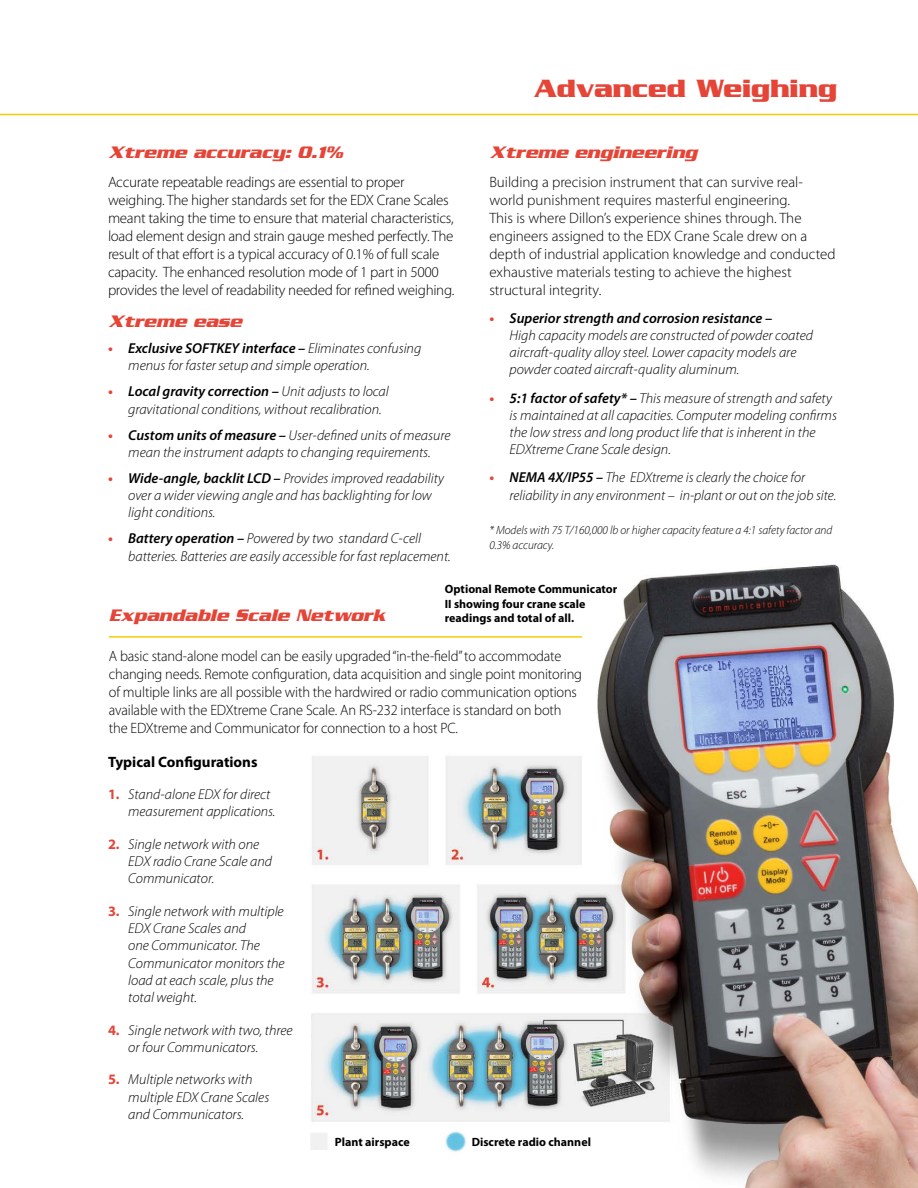
<style>
.page{position:relative;width:918px;height:1188px;background:#fff}
.page>*{position:absolute;margin:0;border:0;box-sizing:border-box;transform-origin:0 0}
.t1{font:700 27px "Serpentine ICG";color:#e54437}
.t2{font:italic 700 18px "Serpentine ICG";color:#e54437}
.Body_copy{font:300 15px/18px "Myriad Pro";letter-spacing:-.01em;color:#000}
.Body_copy-2{font:300 15px/18px "Myriad Pro";letter-spacing:-.01em;color:#000;scale:.96 1}
.Body_copy-3{font:700 15px "Myriad Pro";color:#000}
.t3{font:italic 300 14.4px/17.2px "Myriad Pro";color:#000}
.t4{font:700 12px/14.4px "Myriad Pro";color:#000}
.Body_copy-4{font:italic 300 12px/14.4px "Myriad Pro";color:#000}
.s1{font-weight:700;font-style:normal;color:#e54437}
.s2{font-weight:600}
</style>
<div class="page">
<hr style="left:0;top:114px;width:918px;height:1px;background:#f5cc0a">
<img style="left:108px;top:564px;width:810px;height:624px">
<hr style="left:109px;top:636px;width:473px;height:2px;background:#f5cc0a">
<p class="t2" style="left:108px;top:142px;width:237px">Xtreme accuracy: 0.1%</p>
<p class="Body_copy" style="left:108px;top:172px;width:348px">Accurate repeatable readings are essential to proper weighing. The higher standards set for the EDX Crane Scales meant taking the time to ensure that material characteristics, load element design and strain gauge meshed perfectly. The result of that effort is a typical accuracy of 0.1% of full scale capacity. The enhanced resolution mode of 1 part in 5000 provides the level of readability needed for refined weighing.</p>
<p class="t2" style="left:108px;top:311px;width:136px">Xtreme ease</p>
<p class="t3" style="left:128px;top:340px;width:295px;text-indent:-20px"><span class="s1">•</span> <span class="s2">Exclusive SOFTKEY interface –</span> Eliminates confusing menus for faster setup and simple operation.</p>
<p class="t3" style="left:128px;top:383px;width:262px;text-indent:-20px"><span class="s1">•</span> <span class="s2">Local gravity correction –</span> Unit adjusts to local gravitational conditions, without recalibration.</p>
<p class="t3" style="left:108px;top:427px;width:344px;text-align:center"><span class="s1">•</span> <span class="s2">Custom units of measure –</span> User-defined units of measure mean the instrument adapts to changing requirements.</p>
<p class="t3" style="left:128px;top:470px;width:317px;text-indent:-20px"><span class="s1">•</span> <span class="s2">Wide-angle, backlit LCD –</span> Provides improved readability over a wider viewing angle and has backlighting for low light conditions.</p>
<p class="t3" style="left:128px;top:530px;width:324px;text-indent:-20px"><span class="s1">•</span> <span class="s2">Battery operation –</span> Powered by two standard C-cell batteries. Batteries are easily accessible for fast replacement.</p>
<p class="t1" style="left:533px;top:72px;width:305px">Advanced Weighing</p>
<p class="t2" style="left:489px;top:142px;width:209px">Xtreme engineering</p>
<p class="Body_copy" style="left:489px;top:172px;width:348px">Building a precision instrument that can survive real&shy;world punishment requires masterful engineering.<br>This is where Dillon’s experience shines through. The engineers assigned to the EDX Crane Scale drew on a depth of industrial application knowledge and conducted exhaustive materials testing to achieve the highest structural integrity.</p>
<p class="t3" style="left:510px;top:310px;width:305px;text-indent:-20px"><span class="s1">•</span> <span class="s2">Superior strength and corrosion resistance –<br></span>High capacity models are constructed of powder coated aircraft-quality alloy steel. Lower capacity models are powder coated aircraft-quality aluminum.</p>
<p class="t3" style="left:510px;top:389px;width:329px;text-indent:-20px"><span class="s1">•</span> <span class="s2">5:1 factor of safety* –</span> This measure of strength and safety is maintained at all capacities. Computer modeling confirms the low stress and long product life that is inherent in the EDXtreme Crane Scale design.</p>
<p class="t3" style="left:510px;top:469px;width:328px;text-indent:-20px"><span class="s1">•</span> <span class="s2">NEMA 4X/IP55 –</span> The EDXtreme is clearly the choice for reliability in any environment – in-plant or out on the job site.</p>
<p class="Body_copy-4" style="left:489px;top:523px;width:345px">* Models with 75 T/160,000 lb or higher capacity feature a 4:1 safety factor and<br>0.3% accuracy.</p>
<p class="t4" style="left:445px;top:582px;width:174px">Optional Remote Communicator<br>II showing four crane scale readings and total of all.</p>
<p class="t2" style="left:109px;top:605px;width:278px">Expandable Scale Network</p>
<p class="Body_copy-2" style="left:109px;top:647px;width:495px">A basic stand-alone model can be easily upgraded “in-the-field” to accommodate changing needs. Remote configuration, data acquisition and single point monitoring of multiple links are all possible with the hardwired or radio communication options available with the EDXtreme Crane Scale. An RS-232 interface is standard on both the EDXtreme and Communicator for connection to a host PC.</p>
<p class="Body_copy-3" style="left:108px;top:752px;width:151px">Typical Configurations</p>
<p class="t3" style="left:128px;top:786px;width:149px;text-indent:-20px"><span class="s1">1.</span> Stand-alone EDX for direct measurement applications.</p>
<p class="t3" style="left:128px;top:836px;width:145px;text-indent:-20px"><span class="s1">2.</span> Single network with one<br>EDX radio Crane Scale and<br>Communicator.</p>
<p class="t3" style="left:128px;top:903px;width:158px;text-indent:-20px"><span class="s1">3.</span> Single network with multiple<br>EDX Crane Scales and<br>one Communicator. The<br>Communicator monitors the load at each scale, plus the total weight.</p>
<p class="t3" style="left:128px;top:1022px;width:166px;text-indent:-20px"><span class="s1">4.</span> Single network with two, three or four Communicators.</p>
<p class="t3" style="left:128px;top:1071px;width:143px;text-indent:-20px"><span class="s1">5.</span> Multiple networks with multiple EDX Crane Scales and Communicators.</p>
<p class="t4" style="left:335px;top:1134px;width:76px">Plant airspace</p>
<p class="t4" style="left:472px;top:1134px;width:121px">Discrete radio channel</p>
</div>
